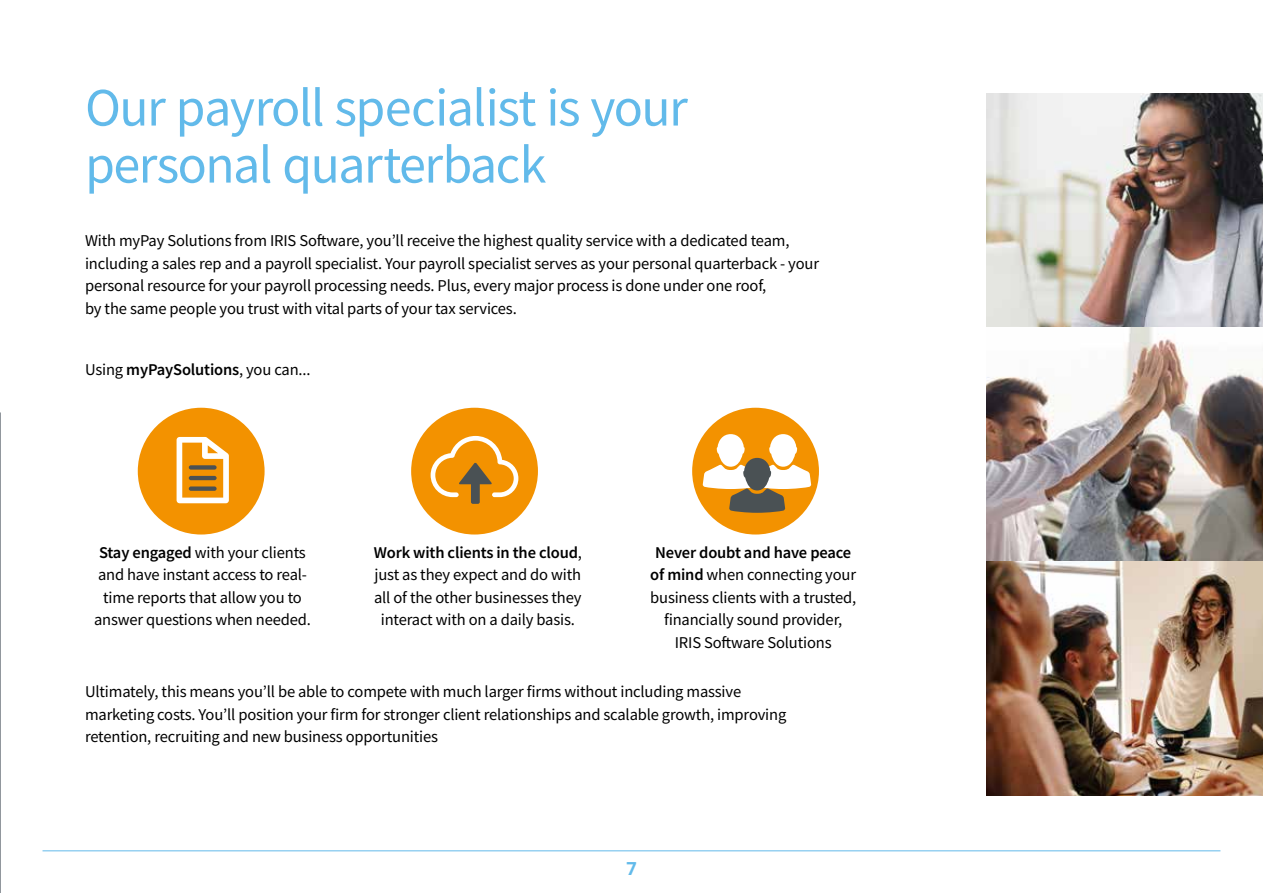
<style>
.page{position:relative;width:1263px;height:893px;background:#fff}
.page>*{position:absolute;margin:0;border:0;box-sizing:border-box;transform-origin:0 0}
.t1{font:54px/57px "Source Sans Pro";letter-spacing:-.03em;color:#62baea}
.t2{font:700 18px "Open Sans";color:#62baea}
.t3{font:16.5px/22.5px "Source Sans Pro";letter-spacing:-.01em;color:#000;text-align:center}
.s1{font-weight:600}
</style>
<div class="page">
<hr style="left:43px;top:850px;width:1177px;height:1px;background:#62baea">
<img style="left:986px;top:94px;width:277px;height:701px">
<div style="left:138px;top:408px;width:127px;height:126px;background:#f39200;border-radius:50%"></div>
<svg style="left:177px;top:437px;width:52px;height:66px"></svg>
<div style="left:189px;top:465px;width:28px;height:5px;background:#4a5154;border-radius:2px"></div>
<hr style="left:189px;top:476px;width:28px;height:4px;background:#4a5154;border-radius:2px">
<div style="left:189px;top:486px;width:28px;height:5px;background:#4a5154;border-radius:2px"></div>
<div style="left:411px;top:408px;width:127px;height:126px;background:#f39200;border-radius:50%"></div>
<div style="left:471px;top:480px;width:9px;height:24px;background:#4a5154;border-radius:2px"></div>
<svg style="left:431px;top:436px;width:87px;height:61px"></svg>
<div style="left:692px;top:408px;width:127px;height:126px;background:#f39200;border-radius:50%"></div>
<svg style="left:703px;top:434px;width:108px;height:79px"></svg>
<h1 class="t1" style="left:85px;top:79px;width:604px">Our payroll specialist is your personal quarterback</h1>
<p class="t3" style="left:85px;top:229px;width:735px;text-align:left">With myPay Solutions from IRIS Software, you’ll receive the highest quality service with a dedicated team, including a sales rep and a payroll specialist. Your payroll specialist serves as your personal quarterback - your personal resource for your payroll processing needs. Plus, every major process is done under one roof,<br>by the same people you trust with vital parts of your tax services.</p>
<p class="t3" style="left:85px;top:358px;width:227px">Using <span class="s1">myPaySolutions</span>, you can...</p>
<p class="t3" style="left:94px;top:541px;width:218px"><span class="s1">Stay engaged</span> with your clients and have instant access to real&shy;time reports that allow you to answer questions when needed.</p>
<p class="t3" style="left:374px;top:541px;width:210px"><span class="s1">Work with clients in the cloud</span>, just as they expect and do with all of the other businesses they interact with on a daily basis.</p>
<p class="t3" style="left:650px;top:541px;width:207px"><span class="s1">Never doubt and have peace of mind</span> when connecting your business clients with a trusted, financially sound provider,<br>IRIS Software Solutions</p>
<p class="t3" style="left:85px;top:680px;width:703px;text-align:left">Ultimately, this means you’ll be able to compete with much larger firms without including massive marketing costs. You’ll position your firm for stronger client relationships and scalable growth, improving retention, recruiting and new business opportunities</p>
<p class="t2" style="left:626px;top:858px;width:12px">7</p>
</div>
